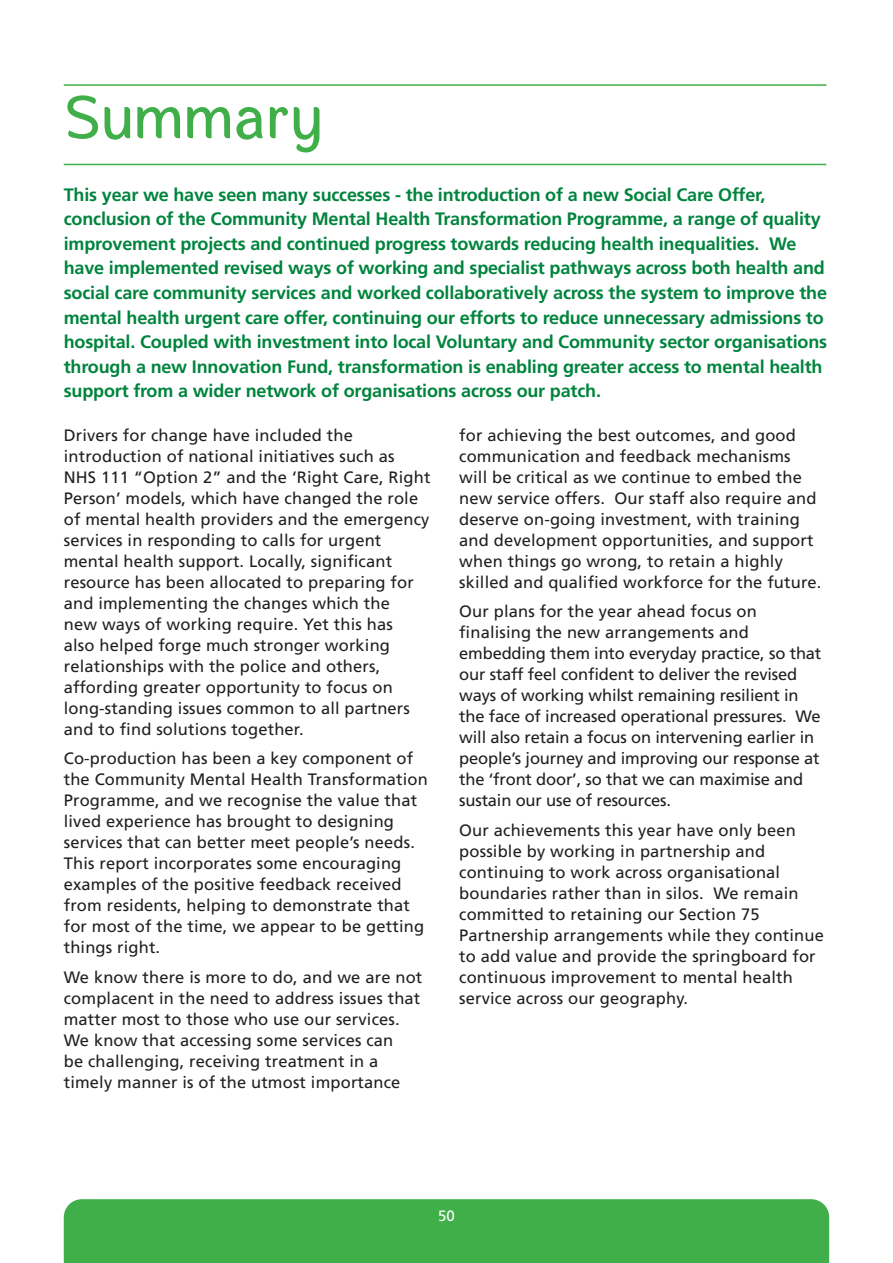
<style>
.page{position:relative;width:893px;height:1263px;background:#fff}
.page>*{position:absolute;margin:0;border:0;box-sizing:border-box;transform-origin:0 0}
.t1{font:72px "Banda Niera";letter-spacing:-.005em;color:#40ae49}
.t2{font:700 18px/24.6px "Frutiger LT Std";letter-spacing:-.01em;color:#00843d}
.t3{font:16.5px/21px "Frutiger LT Std";letter-spacing:.01em;color:#231f20}
.t4{font:16.5px/21px "Frutiger LT Std";letter-spacing:-.01em;color:#231f20}
.t5{font:15px "Frutiger LT Std";color:#fff}
</style>
<div class="page">
<div style="left:64px;top:1199px;width:765px;height:64px;background:#40ae49"></div>
<hr style="left:64px;top:84px;width:762px;height:2px;background:#40ae49">
<hr style="left:64px;top:164px;width:762px;height:1px;background:#40ae49">
<p class="t1" style="left:64px;top:81px;width:261px">Summary</p>
<p class="t2" style="left:64px;top:182px;width:765px">This year we have seen many successes - the introduction of a new Social Care Offer, conclusion of the Community Mental Health Transformation Programme, a range of quality improvement projects and continued progress towards reducing health inequalities. We have implemented revised ways of working and specialist pathways across both health and social care community services and worked collaboratively across the system to improve the mental health urgent care offer, continuing our efforts to reduce unnecessary admissions to hospital. Coupled with investment into local Voluntary and Community sector organisations through a new Innovation Fund, transformation is enabling greater access to mental health support from a wider network of organisations across our patch.</p>
<p class="t3" style="left:64px;top:425px;width:368px">Drivers for change have included the introduction of national initiatives such as NHS 111 “Option 2” and the ‘Right Care, Right Person’ models, which have changed the role of mental health providers and the emergency services in responding to calls for urgent mental health support. Locally, significant resource has been allocated to preparing for and implementing the changes which the<br>new ways of working require. Yet this has<br>also helped forge much stronger working relationships with the police and others, affording greater opportunity to focus on long-standing issues common to all partners and to find solutions together.</p>
<p class="t3" style="left:64px;top:748px;width:366px">Co-production has been a key component of the Community Mental Health Transformation Programme, and we recognise the value that lived experience has brought to designing services that can better meet people’s needs.<br>This report incorporates some encouraging examples of the positive feedback received from residents, helping to demonstrate that for most of the time, we appear to be getting things right.</p>
<p class="t3" style="left:64px;top:967px;width:360px">We know there is more to do, and we are not complacent in the need to address issues that matter most to those who use our services.<br>We know that accessing some services can<br>be challenging, receiving treatment in a timely manner is of the utmost importance</p>
<p class="t3" style="left:459px;top:425px;width:364px">for achieving the best outcomes, and good communication and feedback mechanisms will be critical as we continue to embed the new service offers. Our staff also require and deserve on-going investment, with training and development opportunities, and support when things go wrong, to retain a highly skilled and qualified workforce for the future.</p>
<p class="t4" style="left:459px;top:601px;width:364px">Our plans for the year ahead focus on finalising the new arrangements and embedding them into everyday practice, so that our staff feel confident to deliver the revised ways of working whilst remaining resilient in the face of increased operational pressures. We will also retain a focus on intervening earlier in people’s journey and improving our response at the ‘front door’, so that we can maximise and sustain our use of resources.</p>
<p class="t3" style="left:459px;top:820px;width:366px">Our achievements this year have only been possible by working in partnership and continuing to work across organisational boundaries rather than in silos. We remain committed to retaining our Section 75<br>Partnership arrangements while they continue to add value and provide the springboard for continuous improvement to mental health service across our geography.</p>
<p class="t5" style="left:438px;top:1207px;width:18px">50</p>
</div>
